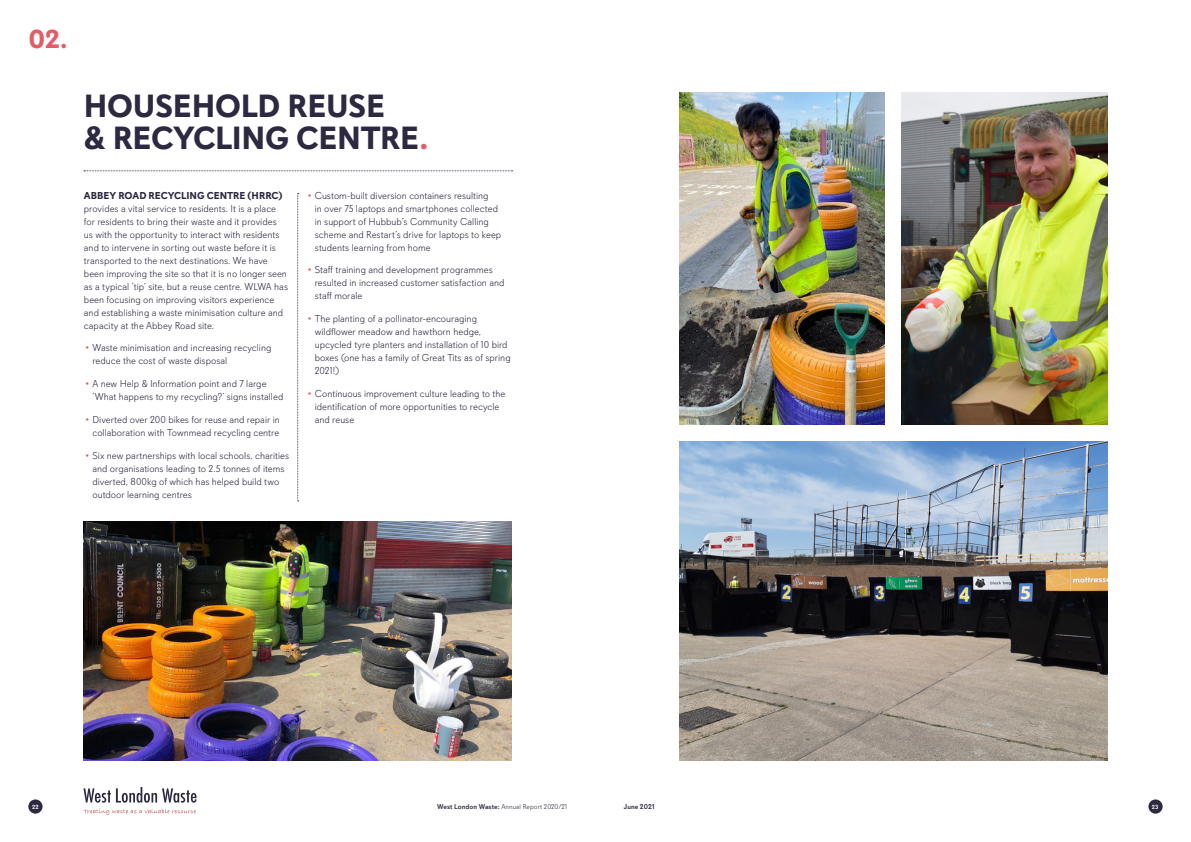
<style>
.page{position:relative;width:1191px;height:842px;background:#fff}
.page>*{position:absolute;margin:0;border:0;box-sizing:border-box;transform-origin:0 0}
.t1{font:700 32px/32px "Davis Sans";letter-spacing:-.01em;color:#2d2940}
.t2{font:700 26px "Davis Sans";color:#e15d68}
.t3{font:300 10px/13px "Davis Sans";color:#2d2940}
.t4{font:700 10px "Davis Sans";color:#2d2940}
.t5{font:300 7px "Davis Sans";letter-spacing:.01em;color:#2d2940}
.t6{font:500 7px "Davis Sans";letter-spacing:.01em;color:#2d2940}
.t7{font:500 6px "Davis Sans";color:#fff}
.s1{color:#e15d68}
.s2{font-weight:700;color:#e15d68}
.s3{font-weight:500}
</style>
<div class="page">
<svg style="left:84px;top:171px;width:428px;height:1px"></svg>
<img style="left:679px;top:93px;width:205px;height:331px">
<img style="left:901px;top:93px;width:206px;height:331px">
<img style="left:83px;top:522px;width:428px;height:238px">
<img style="left:679px;top:441px;width:428px;height:319px">
<svg style="left:297px;top:193px;width:2px;height:309px"></svg>
<div style="left:28px;top:799px;width:15px;height:15px;background:#2d2940;border-radius:50%"></div>
<div style="left:1148px;top:799px;width:14px;height:15px;background:#2d2940;border-radius:50%"></div>
<svg style="left:83px;top:787px;width:113px;height:28px"></svg>
<h2 class="t2" style="left:28px;top:23px;width:40px">02.</h2>
<h1 class="t1" style="left:84px;top:90px;width:345px">HOUSEHOLD REUSE<br>&amp; RECYCLING CENTRE<span class="s1">.</span></h1>
<p class="t4" style="left:84px;top:189px;width:200px">ABBEY ROAD RECYCLING CENTRE (HRRC)</p>
<p class="t3" style="left:84px;top:202px;width:206px">provides a vital service to residents. It is a place for residents to bring their waste and it provides us with the opportunity to interact with residents and to intervene in sorting out waste before it is transported to the next destinations. We have been improving the site so that it is no longer seen as a typical ‘tip’ site, but a reuse centre. WLWA has been focusing on improving visitors experience and establishing a waste minimisation culture and capacity at the Abbey Road site.</p>
<p class="t3" style="left:92px;top:342px;width:180px;text-indent:-7px"><span class="s2">•</span> Waste minimisation and increasing recycling reduce the cost of waste disposal</p>
<p class="t3" style="left:92px;top:378px;width:192px;text-indent:-7px"><span class="s2">•</span> A new Help &amp; Information point and 7 large ‘What happens to my recycling?’ signs installed</p>
<p class="t3" style="left:85px;top:414px;width:196px;text-align:right"><span class="s2">•</span> Diverted over 200 bikes for reuse and repair in collaboration with Townmead recycling centre</p>
<p class="t3" style="left:92px;top:449px;width:198px;text-indent:-7px"><span class="s2">•</span> Six new partnerships with local schools, charities and organisations leading to 2.5 tonnes of items diverted, 800kg of which has helped build two outdoor learning centres</p>
<p class="t3" style="left:315px;top:189px;width:188px;text-indent:-7px"><span class="s2">•</span> Custom-built diversion containers resulting<br>in over 75 laptops and smartphones collected in support of Hubbub’s Community Calling scheme and Restart’s drive for laptops to keep students learning from home</p>
<p class="t3" style="left:315px;top:264px;width:191px;text-indent:-7px"><span class="s2">•</span> Staff training and development programmes resulted in increased customer satisfaction and staff morale</p>
<p class="t3" style="left:315px;top:313px;width:197px;text-indent:-7px"><span class="s2">•</span> The planting of a pollinator-encouraging wildflower meadow and hawthorn hedge, upcycled tyre planters and installation of 10 bird boxes (one has a family of Great Tits as of spring 2021!)</p>
<p class="t3" style="left:315px;top:388px;width:192px;text-indent:-7px"><span class="s2">•</span> Continuous improvement culture leading to the identification of more opportunities to recycle and reuse</p>
<p class="t7" style="left:32px;top:803px;width:8px">22</p>
<p class="t5" style="left:437px;top:803px;width:131px"><span class="s3">West London Waste:</span> Annual Report 2020/21</p>
<p class="t6" style="left:624px;top:802px;width:32px">June 2021</p>
<p class="t7" style="left:1151px;top:803px;width:8px">23</p>
</div>
